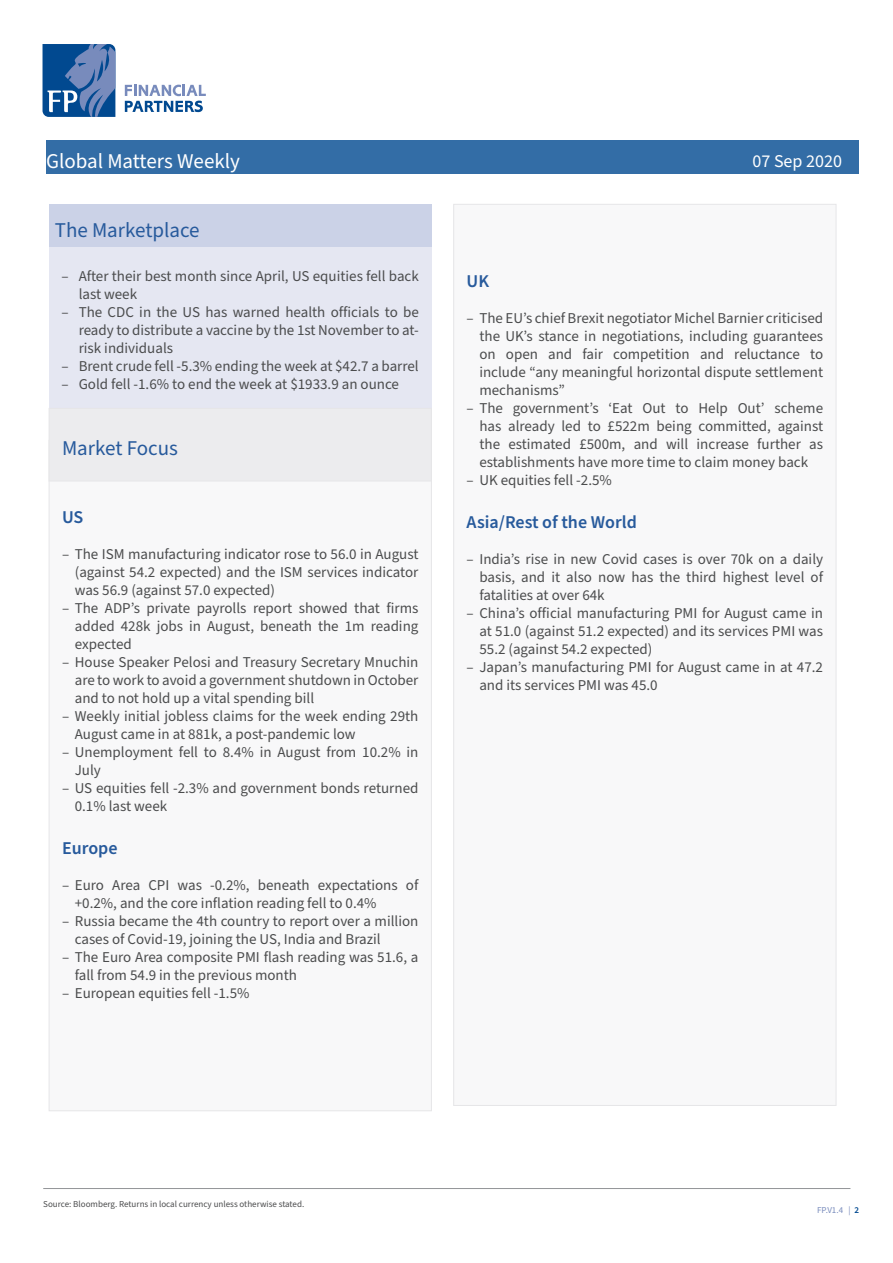
<style>
.page{position:relative;width:893px;height:1263px;background:#fff}
.page>*{position:absolute;margin:0;border:0;box-sizing:border-box;transform-origin:0 0}
.Paragraph_Style_1{font:21px "Source Sans Pro";color:#275a9c}
.t1{font:21px "Source Sans Pro";color:#fff}
.Paragraph_Style_1-2{font:600 18px "Source Sans Pro";color:#275a9c}
.t2{font:18px "Source Sans Pro";color:#fff}
.t3{font:15px/18px "Source Sans Pro";color:#4b4c4d}
.t4{font:9px "Source Sans Pro";color:#4b4c4d}
.t5{font:9px "Source Sans Pro";color:#788bbc}
.s1{font-weight:600;color:#014990}
</style>
<div class="page">
<div style="left:46px;top:140px;width:813px;height:34px;background:#336da6"></div>
<svg style="left:125px;top:85px;width:81px;height:27px"></svg>
<svg style="left:43px;top:44px;width:72px;height:73px;background:#3c6ba6"></svg>
<hr style="left:43px;top:1188px;width:807px;height:1px;background:#939598">
<div style="left:49px;top:240px;width:383px;height:219px;background:#e5e7f2"></div>
<div style="left:49px;top:204px;width:383px;height:43px;background:#cbd2e7"></div>
<div style="left:49px;top:440px;width:382px;height:671px;background:#f8f8f9"></div>
<div style="left:49px;top:408px;width:382px;height:73px;background:#ececee"></div>
<div style="left:454px;top:204px;width:382px;height:901px;background:#f8f8f9"></div>
<h1 class="t1" style="left:46px;top:147px;width:195px">Global Matters Weekly</h1>
<p class="Paragraph_Style_1" style="left:55px;top:216px;width:146px">The Marketplace</p>
<p class="t3" style="left:79px;top:268px;width:342px;text-indent:-17px">– After their best month since April, US equities fell back last week</p>
<p class="t3" style="left:79px;top:304px;width:342px;text-align:justify;text-indent:-17px">– The CDC in the US has warned health officials to be ready to distribute a vaccine by the 1st November to at&shy;risk individuals</p>
<p class="t3" style="left:62px;top:358px;width:359px">– Brent crude fell -5.3% ending the week at $42.7 a barrel</p>
<p class="t3" style="left:62px;top:376px;width:339px">– Gold fell -1.6% to end the week at $1933.9 an ounce</p>
<p class="Paragraph_Style_1" style="left:62px;top:434px;width:117px">Market Focus</p>
<p class="Paragraph_Style_1-2" style="left:62px;top:505px;width:23px">US</p>
<p class="t3" style="left:75px;top:546px;width:345px;text-align:justify;text-indent:-13px">– The ISM manufacturing indicator rose to 56.0 in August (against 54.2 expected) and the ISM services indicator was 56.9 (against 57.0 expected)</p>
<p class="t3" style="left:75px;top:600px;width:345px;text-align:justify;text-indent:-13px">– The ADP’s private payrolls report showed that firms added 428k jobs in August, beneath the 1m reading expected</p>
<p class="t3" style="left:75px;top:654px;width:345px;text-align:justify;text-indent:-13px">– House Speaker Pelosi and Treasury Secretary Mnuchin are to work to avoid a government shutdown in October and to not hold up a vital spending bill</p>
<p class="t3" style="left:75px;top:708px;width:345px;text-indent:-13px">– Weekly initial jobless claims for the week ending 29th<br>August came in at 881k, a post-pandemic low</p>
<p class="t3" style="left:75px;top:744px;width:345px;text-indent:-13px">– Unemployment fell to 8.4% in August from 10.2% in<br>July</p>
<p class="t3" style="left:75px;top:780px;width:345px;text-indent:-13px">– US equities fell -2.3% and government bonds returned<br>0.1% last week</p>
<p class="Paragraph_Style_1-2" style="left:62px;top:836px;width:57px">Europe</p>
<p class="t3" style="left:75px;top:877px;width:345px;text-indent:-13px">– Euro Area CPI was -0.2%, beneath expectations of +0.2%, and the core inflation reading fell to 0.4%</p>
<p class="t3" style="left:75px;top:913px;width:345px;text-indent:-13px">– Russia became the 4th country to report over a million cases of Covid-19, joining the US, India and Brazil</p>
<p class="t3" style="left:75px;top:949px;width:345px;text-indent:-13px">– The Euro Area composite PMI flash reading was 51.6, a fall from 54.9 in the previous month</p>
<p class="t3" style="left:62px;top:985px;width:189px">– European equities fell -1.5%</p>
<p class="t2" style="left:752px;top:149px;width:91px">07 Sep 2020</p>
<p class="Paragraph_Style_1-2" style="left:467px;top:269px;width:24px">UK</p>
<p class="t3" style="left:479px;top:310px;width:345px;text-align:justify;text-indent:-13px">– The EU’s chief Brexit negotiator Michel Barnier criticised the UK’s stance in negotiations, including guarantees on open and fair competition and reluctance to include “any meaningful horizontal dispute settlement mechanisms”</p>
<p class="t3" style="left:479px;top:400px;width:345px;text-align:justify;text-indent:-13px">– The government’s ‘Eat Out to Help Out’ scheme has already led to £522m being committed, against the estimated £500m, and will increase further as establishments have more time to claim money back</p>
<p class="t3" style="left:467px;top:472px;width:147px">– UK equities fell -2.5%</p>
<p class="Paragraph_Style_1-2" style="left:467px;top:510px;width:172px">Asia/Rest of the World</p>
<p class="t3" style="left:479px;top:551px;width:345px;text-align:justify;text-indent:-13px">– India’s rise in new Covid cases is over 70k on a daily basis, and it also now has the third highest level of fatalities at over 64k</p>
<p class="t3" style="left:479px;top:605px;width:345px;text-align:justify;text-indent:-13px">– China’s official manufacturing PMI for August came in at 51.0 (against 51.2 expected) and its services PMI was 55.2 (against 54.2 expected)</p>
<p class="t3" style="left:479px;top:659px;width:345px;text-indent:-13px">– Japan’s manufacturing PMI for August came in at 47.2 and its services PMI was 45.0</p>
<p class="t4" style="left:43px;top:1198px;width:262px">Source: Bloomberg. Returns in local currency unless otherwise stated.</p>
<p class="t5" style="left:817px;top:1204px;width:43px">FP.V1.4 | <span class="s1">2</span></p>
</div>
